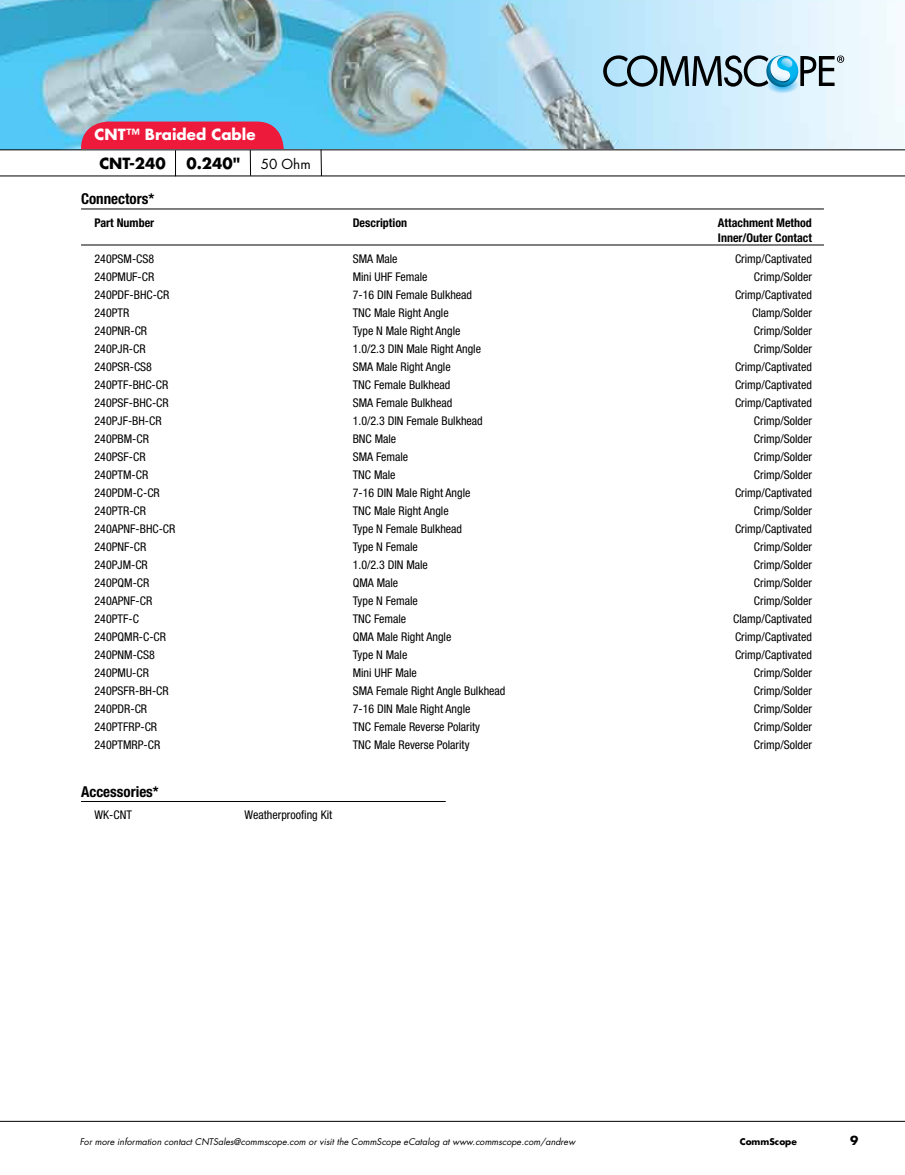
<style>
.page{position:relative;width:905px;height:1175px;background:#fff}
.page>*{position:absolute;margin:0;border:0;box-sizing:border-box;transform-origin:0 0}
.t1{font:700 condensed 15px "Helvetica Neue";color:#000}
.t2{font:700 15px "Futura Std";color:#fff}
.t3{font:700 15px "Futura Std";color:#000}
.t4{font:13.5px "Futura Std";color:#000}
.t5{font:condensed 12px "Helvetica Neue";color:#000}
.t6{font:700 condensed 12px/15px "Helvetica Neue";color:#000}
.t7{font:700 12px "Futura Std";color:#000}
.t8{font:italic 9px "Futura Std";color:#000}
.t9{font:700 9px "Futura Std";color:#000}
</style>
<div class="page">
<img style="left:0;top:0;width:904px;height:149px">
<div style="left:81px;top:122px;width:203px;height:66px;background:#ed1a3b;border-radius:27px"></div>
<div style="left:81px;top:150px;width:760px;height:40px;background:#fff"></div>
<svg style="left:175px;top:150px;width:1px;height:26px"></svg>
<svg style="left:250px;top:150px;width:1px;height:26px"></svg>
<hr style="left:320px;top:150px;width:2px;height:26px;background:#000">
<hr style="left:81px;top:209px;width:743px;height:1px;background:#000">
<hr style="left:81px;top:245px;width:743px;height:1px;background:#000">
<hr style="left:81px;top:801px;width:365px;height:1px;background:#000">
<hr style="left:0;top:1120px;width:904px;height:1px;background:#000">
<hr style="left:0;top:149px;width:904px;height:1px;background:#000">
<hr style="left:0;top:176px;width:904px;height:1px;background:#000">
<svg style="left:603px;top:54px;width:241px;height:39px;background:#92b0be"></svg>
<p class="t2" style="left:94px;top:125px;width:162px">CNT™ Braided Cable</p>
<p class="t3" style="left:99px;top:154px;width:68px">CNT-240</p>
<p class="t3" style="left:186px;top:154px;width:55px">0.240"</p>
<p class="t4" style="left:261px;top:156px;width:51px">50 Ohm</p>
<p class="t1" style="left:81px;top:190px;width:75px">Connectors*</p>
<p class="t6" style="left:94px;top:215px;width:61px">Part Number</p>
<p class="t6" style="left:352px;top:215px;width:56px">Description</p>
<p class="t6" style="left:718px;top:215px;width:95px">Attachment Method<br>Inner/Outer Contact</p>
<p class="t5" style="left:94px;top:251px;width:61px">240PSM-CS8</p>
<p class="t5" style="left:352px;top:251px;width:46px">SMA Male</p>
<p class="t5" style="left:735px;top:251px;width:78px">Crimp/Captivated</p>
<p class="t5" style="left:94px;top:269px;width:61px">240PMUF-CR</p>
<p class="t5" style="left:352px;top:269px;width:76px">Mini UHF Female</p>
<p class="t5" style="left:754px;top:269px;width:59px">Crimp/Solder</p>
<p class="t5" style="left:94px;top:287px;width:76px">240PDF-BHC-CR</p>
<p class="t5" style="left:352px;top:287px;width:121px">7-16 DIN Female Bulkhead</p>
<p class="t5" style="left:735px;top:287px;width:78px">Crimp/Captivated</p>
<p class="t5" style="left:94px;top:305px;width:36px">240PTR</p>
<p class="t5" style="left:352px;top:305px;width:97px">TNC Male Right Angle</p>
<p class="t5" style="left:752px;top:305px;width:61px">Clamp/Solder</p>
<p class="t5" style="left:94px;top:323px;width:54px">240PNR-CR</p>
<p class="t5" style="left:352px;top:323px;width:109px">Type N Male Right Angle</p>
<p class="t5" style="left:754px;top:323px;width:59px">Crimp/Solder</p>
<p class="t5" style="left:94px;top:341px;width:53px">240PJR-CR</p>
<p class="t5" style="left:352px;top:341px;width:130px">1.0/2.3 DIN Male Right Angle</p>
<p class="t5" style="left:754px;top:341px;width:59px">Crimp/Solder</p>
<p class="t5" style="left:94px;top:359px;width:59px">240PSR-CS8</p>
<p class="t5" style="left:352px;top:359px;width:99px">SMA Male Right Angle</p>
<p class="t5" style="left:735px;top:359px;width:78px">Crimp/Captivated</p>
<p class="t5" style="left:94px;top:377px;width:75px">240PTF-BHC-CR</p>
<p class="t5" style="left:352px;top:377px;width:99px">TNC Female Bulkhead</p>
<p class="t5" style="left:735px;top:377px;width:78px">Crimp/Captivated</p>
<p class="t5" style="left:94px;top:395px;width:76px">240PSF-BHC-CR</p>
<p class="t5" style="left:352px;top:395px;width:101px">SMA Female Bulkhead</p>
<p class="t5" style="left:735px;top:395px;width:78px">Crimp/Captivated</p>
<p class="t5" style="left:94px;top:413px;width:69px">240PJF-BH-CR</p>
<p class="t5" style="left:352px;top:413px;width:132px">1.0/2.3 DIN Female Bulkhead</p>
<p class="t5" style="left:754px;top:413px;width:59px">Crimp/Solder</p>
<p class="t5" style="left:94px;top:431px;width:56px">240PBM-CR</p>
<p class="t5" style="left:352px;top:431px;width:45px">BNC Male</p>
<p class="t5" style="left:754px;top:431px;width:59px">Crimp/Solder</p>
<p class="t5" style="left:94px;top:449px;width:53px">240PSF-CR</p>
<p class="t5" style="left:352px;top:449px;width:57px">SMA Female</p>
<p class="t5" style="left:754px;top:449px;width:59px">Crimp/Solder</p>
<p class="t5" style="left:94px;top:467px;width:55px">240PTM-CR</p>
<p class="t5" style="left:352px;top:467px;width:44px">TNC Male</p>
<p class="t5" style="left:754px;top:467px;width:59px">Crimp/Solder</p>
<p class="t5" style="left:94px;top:485px;width:67px">240PDM-C-CR</p>
<p class="t5" style="left:352px;top:485px;width:119px">7-16 DIN Male Right Angle</p>
<p class="t5" style="left:735px;top:485px;width:78px">Crimp/Captivated</p>
<p class="t5" style="left:94px;top:503px;width:53px">240PTR-CR</p>
<p class="t5" style="left:352px;top:503px;width:97px">TNC Male Right Angle</p>
<p class="t5" style="left:754px;top:503px;width:59px">Crimp/Solder</p>
<p class="t5" style="left:94px;top:521px;width:82px">240APNF-BHC-CR</p>
<p class="t5" style="left:352px;top:521px;width:111px">Type N Female Bulkhead</p>
<p class="t5" style="left:735px;top:521px;width:78px">Crimp/Captivated</p>
<p class="t5" style="left:94px;top:539px;width:53px">240PNF-CR</p>
<p class="t5" style="left:352px;top:539px;width:67px">Type N Female</p>
<p class="t5" style="left:754px;top:539px;width:59px">Crimp/Solder</p>
<p class="t5" style="left:94px;top:557px;width:55px">240PJM-CR</p>
<p class="t5" style="left:352px;top:557px;width:77px">1.0/2.3 DIN Male</p>
<p class="t5" style="left:754px;top:557px;width:59px">Crimp/Solder</p>
<p class="t5" style="left:94px;top:575px;width:56px">240PQM-CR</p>
<p class="t5" style="left:352px;top:575px;width:47px">QMA Male</p>
<p class="t5" style="left:754px;top:575px;width:59px">Crimp/Solder</p>
<p class="t5" style="left:94px;top:593px;width:59px">240APNF-CR</p>
<p class="t5" style="left:352px;top:593px;width:67px">Type N Female</p>
<p class="t5" style="left:754px;top:593px;width:59px">Crimp/Solder</p>
<p class="t5" style="left:94px;top:611px;width:46px">240PTF-C</p>
<p class="t5" style="left:352px;top:611px;width:55px">TNC Female</p>
<p class="t5" style="left:733px;top:611px;width:80px">Clamp/Captivated</p>
<p class="t5" style="left:94px;top:629px;width:73px">240PQMR-C-CR</p>
<p class="t5" style="left:352px;top:629px;width:100px">QMA Male Right Angle</p>
<p class="t5" style="left:735px;top:629px;width:78px">Crimp/Captivated</p>
<p class="t5" style="left:94px;top:647px;width:62px">240PNM-CS8</p>
<p class="t5" style="left:352px;top:647px;width:56px">Type N Male</p>
<p class="t5" style="left:735px;top:647px;width:78px">Crimp/Captivated</p>
<p class="t5" style="left:94px;top:665px;width:56px">240PMU-CR</p>
<p class="t5" style="left:352px;top:665px;width:66px">Mini UHF Male</p>
<p class="t5" style="left:754px;top:665px;width:59px">Crimp/Solder</p>
<p class="t5" style="left:94px;top:683px;width:76px">240PSFR-BH-CR</p>
<p class="t5" style="left:352px;top:683px;width:154px">SMA Female Right Angle Bulkhead</p>
<p class="t5" style="left:754px;top:683px;width:59px">Crimp/Solder</p>
<p class="t5" style="left:94px;top:701px;width:54px">240PDR-CR</p>
<p class="t5" style="left:352px;top:701px;width:119px">7-16 DIN Male Right Angle</p>
<p class="t5" style="left:754px;top:701px;width:59px">Crimp/Solder</p>
<p class="t5" style="left:94px;top:719px;width:64px">240PTFRP-CR</p>
<p class="t5" style="left:352px;top:719px;width:129px">TNC Female Reverse Polarity</p>
<p class="t5" style="left:754px;top:719px;width:59px">Crimp/Solder</p>
<p class="t5" style="left:94px;top:737px;width:67px">240PTMRP-CR</p>
<p class="t5" style="left:352px;top:737px;width:118px">TNC Male Reverse Polarity</p>
<p class="t5" style="left:754px;top:737px;width:59px">Crimp/Solder</p>
<p class="t1" style="left:81px;top:782px;width:79px">Accessories*</p>
<p class="t5" style="left:94px;top:808px;width:39px">WK-CNT</p>
<p class="t5" style="left:244px;top:808px;width:89px">Weatherproofing Kit</p>
<p class="t8" style="left:80px;top:1136px;width:497px">For more information contact CNTSales@commscope.com or visit the CommScope eCatalog at www.commscope.com/andrew</p>
<p class="t9" style="left:739px;top:1135px;width:59px">CommScope</p>
<p class="t7" style="left:850px;top:1132px;width:10px">9</p>
</div>
